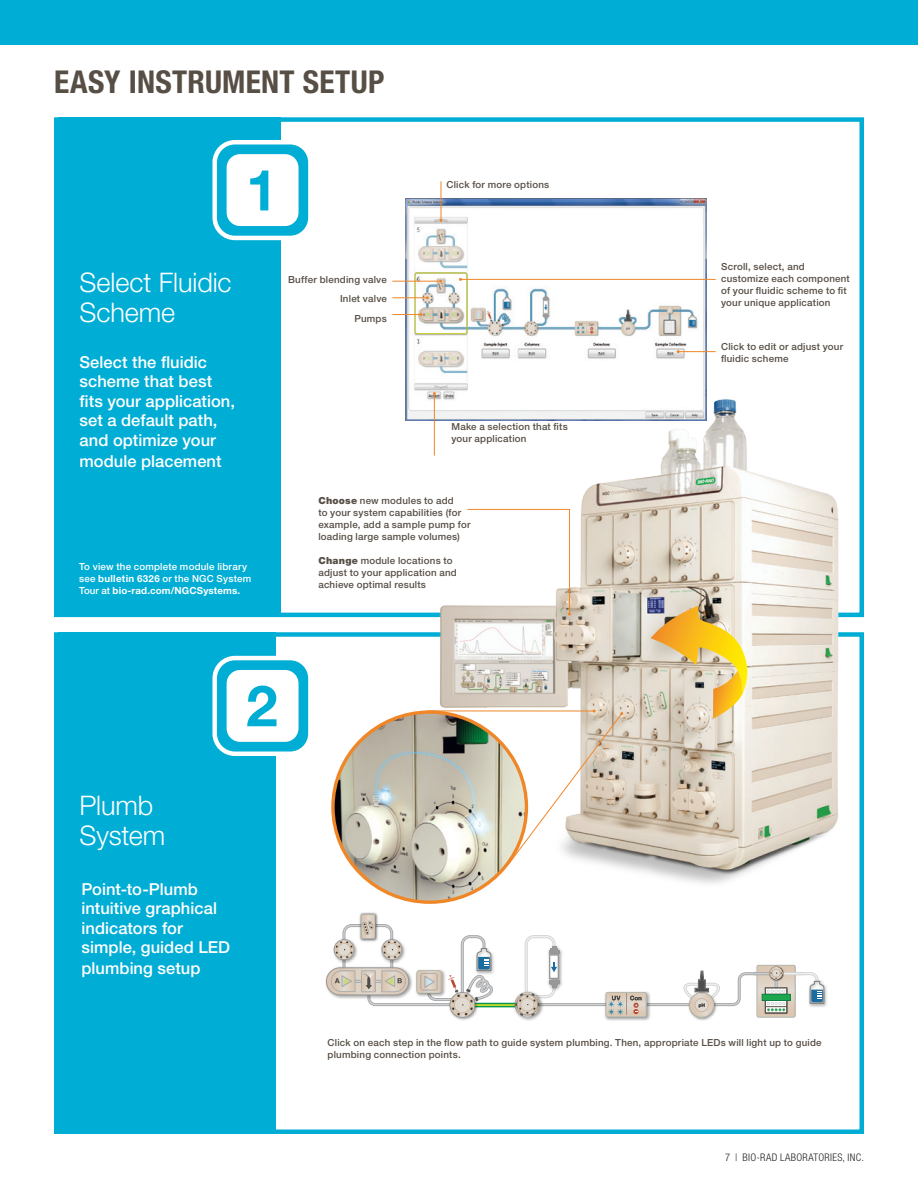
<style>
.page{position:relative;width:918px;height:1188px;background:#fff}
.page>*{position:absolute;margin:0;border:0;box-sizing:border-box;transform-origin:0 0}
.t1{font:700 57px "Helvetica Neue LT Std";color:#00add5}
.t2{font:700 condensed 31.5px "Helvetica Neue LT Std";letter-spacing:.01em;color:#574e45}
.t3{font:300 27px/30px "Helvetica Neue LT Std";letter-spacing:-.005em;color:#fff}
.t4{font:500 16.5px/19.5px "Helvetica Neue LT Std";color:#fff}
.t5{font:300 condensed 10.5px "Helvetica Neue LT Std";letter-spacing:.035em;color:#231f20}
.t6{font:500 9.75px/12px "Helvetica Neue LT Std";letter-spacing:.02em;color:#574e45}
.t7{font:500 9.75px/12px "Helvetica Neue LT Std";letter-spacing:.02em;color:#fff}
.s1{font-weight:700}
.s2{font-weight:900}
</style>
<div class="page">
<div style="left:0;top:0;width:918px;height:45px;background:#00add5"></div>
<div style="left:58px;top:632px;width:218px;height:502px;background:#00add5"></div>
<div style="left:54px;top:632px;width:810px;height:502px;border:4px solid #00add5"></div>
<div style="left:54px;top:117px;width:810px;height:500px;background:#fff;border:4px solid #00add5"></div>
<div style="left:58px;top:117px;width:223px;height:500px;background:#00add5"></div>
<img style="left:383px;top:372px;width:481px;height:533px">
<div style="left:215px;top:658px;width:95px;height:96px;background:#00add5;border-radius:20px"></div>
<div style="left:212px;top:656px;width:101px;height:100px;border:4px solid #fff;border-radius:20px"></div>
<div style="left:227px;top:670px;width:72px;height:72px;background:#fff;border-radius:13px"></div>
<div style="left:215px;top:142px;width:95px;height:96px;background:#00add5;border-radius:20px"></div>
<div style="left:212px;top:140px;width:101px;height:100px;border:4px solid #fff;border-radius:20px"></div>
<div style="left:227px;top:154px;width:72px;height:72px;background:#fff;border-radius:13px"></div>
<svg style="left:650px;top:606px;width:98px;height:113px;background:#e0c889"></svg>
<div style="left:525px;top:935px;width:31px;height:63px;border:3px solid #d2d3d3;border-radius:8px"></div>
<div style="left:526px;top:936px;width:29px;height:61px;border:1px solid #f3f5f5;border-radius:8px"></div>
<hr style="left:460px;top:1003px;width:68px;height:4px;background:#00984a">
<hr style="left:460px;top:1004px;width:68px;height:2px;background:#bed630">
<img style="left:325px;top:965px;width:36px;height:34px">
<svg style="left:326px;top:968px;width:83px;height:27px"></svg>
<div style="left:326px;top:967px;width:83px;height:28px;border:1px solid #989898;border-radius:14px"></div>
<img style="left:512px;top:1001px;width:19px;height:20px">
<img style="left:453px;top:1016px;width:21px;height:4px">
<div style="left:450px;top:992px;width:25px;height:25px;border:1px solid #989898;border-radius:50%"></div>
<img style="left:552px;top:943px;width:4px;height:3px">
<img style="left:825px;top:986px;width:2px;height:21px">
<hr style="left:353px;top:980px;width:31px;height:3px;background:#a7a9ac">
<hr style="left:353px;top:981px;width:31px;height:1px;background:#d2d3d3">
<img style="left:333px;top:937px;width:24px;height:28px">
<div style="left:334px;top:940px;width:20px;height:20px;border:1px solid #989898;border-radius:50%"></div>
<svg style="left:335px;top:941px;width:18px;height:18px"></svg>
<svg style="left:331px;top:970px;width:24px;height:22px"></svg>
<img style="left:358px;top:912px;width:19px;height:29px">
<svg style="left:361px;top:914px;width:136px;height:102px"></svg>
<svg style="left:515px;top:946px;width:310px;height:74px"></svg>
<img style="left:405px;top:199px;width:301px;height:221px">
<div style="left:415px;top:273px;width:52px;height:61px;border:1px solid #c1cb1f;border-radius:2px"></div>
<hr style="left:392px;top:297px;width:35px;height:1px;background:#ef8728">
<hr style="left:392px;top:281px;width:49px;height:1px;background:#ef8728">
<svg style="left:467px;top:509px;width:104px;height:107px"></svg>
<hr style="left:441px;top:181px;width:1px;height:40px;background:#ef8728">
<hr style="left:678px;top:351px;width:38px;height:1px;background:#ef8728">
<hr style="left:460px;top:279px;width:256px;height:1px;background:#ef8728">
<svg style="left:392px;top:313px;width:31px;height:3px"></svg>
<hr style="left:434px;top:394px;width:1px;height:62px;background:#ef8728">
<img style="left:333px;top:712px;width:193px;height:190px">
<hr style="left:427px;top:711px;width:167px;height:1px;background:#ef8728">
<svg style="left:508px;top:710px;width:115px;height:155px"></svg>
<h2 class="t2" style="left:54px;top:62px;width:332px">EASY INSTRUMENT SETUP</h2>
<h1 class="t1" style="left:246px;top:155px;width:33px">1</h1>
<h3 class="t3" style="left:80px;top:267px;width:154px">Select Fluidic<br>Scheme</h3>
<h3 class="t4" style="left:80px;top:352px;width:157px">Select the fluidic scheme that best fits your application, set a default path, and optimize your</h3>
<h3 class="t4" style="left:80px;top:451px;width:144px">module placement</h3>
<p class="t6" style="left:288px;top:270px;width:100px;line-height:19.2px;text-align:right">Buffer blending valve<br>Inlet valve<br>Pumps</p>
<p class="t6" style="left:447px;top:179px;width:104px">Click for more options</p>
<p class="t6" style="left:451px;top:421px;width:118px">Make a selection that fits your application</p>
<p class="t7" style="left:79px;top:561px;width:174px">To view the complete module library see <span class="s1">bulletin 6326</span> or the NGC System<br>Tour at <span class="s1">bio-rad.com/NGCSystems.</span></p>
<h1 class="t1" style="left:246px;top:671px;width:33px">2</h1>
<h3 class="t3" style="left:80px;top:790px;width:87px">Plumb<br>System</h3>
<h3 class="t4" style="left:82px;top:879px;width:150px">Point-to-Plumb intuitive graphical indicators for simple, guided LED</h3>
<h3 class="t4" style="left:82px;top:959px;width:120px">plumbing setup</h3>
<p class="t6" style="left:318px;top:494px;width:154px"><span class="s2">Choose</span> new modules to add<br>to your system capabilities (for example, add a sample pump for loading large sample volumes)</p>
<p class="t6" style="left:318px;top:555px;width:140px"><span class="s2">Change</span> module locations to adjust to your application and achieve optimal results</p>
<p class="t6" style="left:721px;top:261px;width:130px">Scroll, select, and customize each component of your fluidic scheme to fit your unique application</p>
<p class="t6" style="left:721px;top:340px;width:124px">Click to edit or adjust your fluidic scheme</p>
<p class="t6" style="left:328px;top:1036px;width:496px">Click on each step in the flow path to guide system plumbing. Then, appropriate LEDs will light up to guide plumbing connection points.</p>
<p class="t5" style="left:725px;top:1151px;width:140px">7 | BIO-RAD LABORATORIES, INC.</p>
</div>
